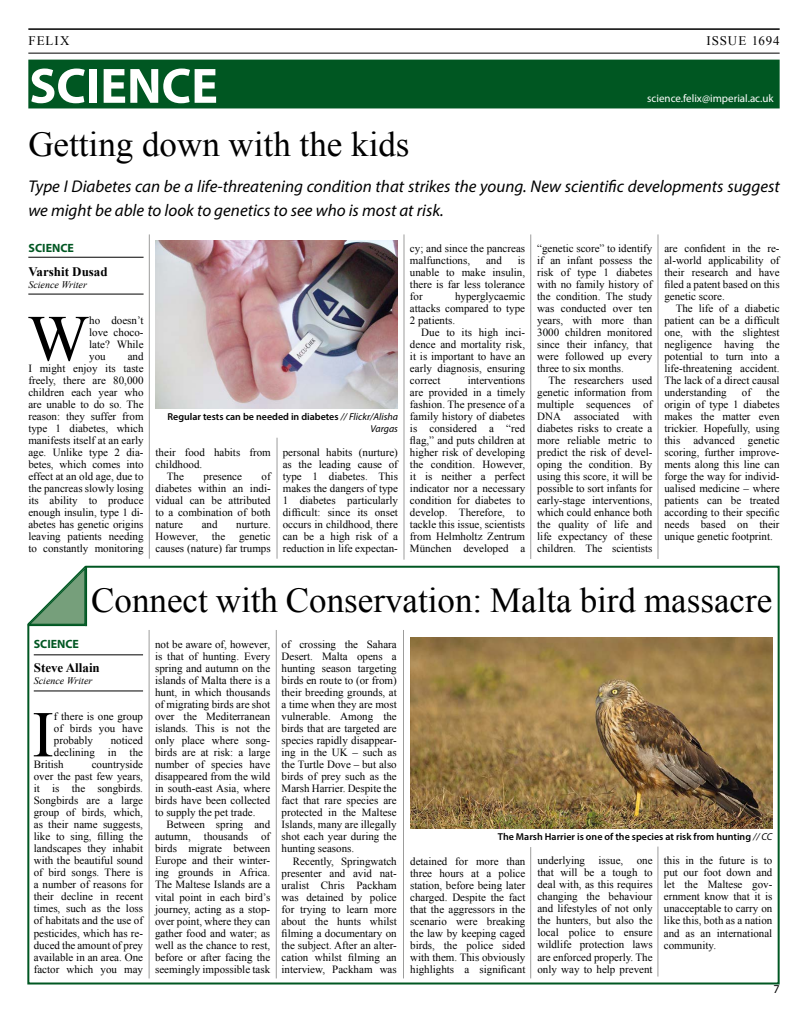
<style>
.page{position:relative;width:808px;height:1021px;background:#fff}
.page>*{position:absolute;margin:0;border:0;box-sizing:border-box;transform-origin:0 0}
.t1{font:65.4px "Times New Roman";color:#000}
.t2{font:700 50px "Myriad Pro";color:#fff}
.t3{font:35px "Times New Roman";color:#000}
.t4{font:italic 17px/24px "Myriad Pro";color:#000}
.t5{font:700 13px "Times New Roman";color:#000}
.t6{font:13px "Times New Roman";letter-spacing:.07em;color:#000}
.t7{font:700 12px "Myriad Pro";color:#005722}
.t8{font:12px "Myriad Pro";color:#000}
.t9{font:11px/12px "Times New Roman";color:#000;text-align:justify}
.t10{font:11px "Myriad Pro";color:#fff}
.t11{font:600 10px/12px "Myriad Pro";color:#000;text-align:right}
.t12{font:italic 10px "Times New Roman";color:#000}
.s1{font-weight:400;font-style:italic}
</style>
<div class="page">
<hr style="left:28px;top:28px;width:752px;height:2px;background:#000">
<hr style="left:28px;top:53px;width:752px;height:1px;background:#000">
<div style="left:28px;top:60px;width:752px;height:48px;background:#005722"></div>
<svg style="left:27px;top:565px;width:753px;height:420px"></svg>
<img style="left:410px;top:637px;width:362px;height:191px">
<svg style="left:27px;top:565px;width:63px;height:62px"></svg>
<hr style="left:149px;top:630px;width:1px;height:348px;background:#9d9d9c">
<hr style="left:276px;top:630px;width:1px;height:348px;background:#9d9d9c">
<hr style="left:403px;top:630px;width:1px;height:348px;background:#9d9d9c">
<hr style="left:530px;top:847px;width:1px;height:131px;background:#9d9d9c">
<hr style="left:658px;top:846px;width:1px;height:130px;background:#9d9d9c">
<hr style="left:277px;top:437px;width:1px;height:121px;background:#9d9d9c">
<hr style="left:404px;top:234px;width:1px;height:325px;background:#9d9d9c">
<hr style="left:530px;top:234px;width:1px;height:325px;background:#9d9d9c">
<hr style="left:149px;top:234px;width:1px;height:324px;background:#9d9d9c">
<hr style="left:28px;top:257px;width:116px;height:1px;background:#000">
<hr style="left:28px;top:293px;width:116px;height:1px;background:#000">
<img style="left:156px;top:240px;width:242px;height:168px">
<hr style="left:658px;top:234px;width:1px;height:325px;background:#9d9d9c">
<p class="t6" style="left:28px;top:32px;width:43px">FELIX</p>
<p class="t6" style="left:706px;top:32px;width:75px">ISSUE 1694</p>
<h2 class="t2" style="left:29px;top:53px;width:190px">SCIENCE</h2>
<p class="t10" style="left:647px;top:92px;width:128px">science.felix@imperial.ac.uk</p>
<h3 class="t3" style="left:28px;top:121px;width:383px">Getting down with the kids</h3>
<h3 class="t4" style="left:28px;top:174px;width:753px">Type I Diabetes can be a life-threatening condition that strikes the young. New scientific developments suggest we might be able to look to genetics to see who is most at risk.</h3>
<p class="t7" style="left:29px;top:240px;width:47px">SCIENCE</p>
<p class="t5" style="left:28px;top:263px;width:81px">Varshit Dusad</p>
<p class="t12" style="left:28px;top:278px;width:60px">Science Writer</p>
<h1 class="t1" style="left:27px;top:294px;width:63px">W</h1>
<p class="t9" style="left:89px;top:314px;width:56px">ho doesn’t love choco&shy;late? While you</p>
<p class="t9" style="left:28px;top:350px;width:117px;text-indent:99px">and I might enjoy its taste freely, there are 80,000 children each year who are unable to do so. The reason: they suffer from type 1 diabetes, which manifests itself at an early age. Unlike type 2 dia&shy;betes, which comes into effect at an old age, due to the pancreas slowly losing its ability to produce enough insulin, type 1 di&shy;abetes has genetic origins leaving patients needing to constantly monitoring</p>
<p class="t11" style="left:168px;top:410px;width:232px">Regular tests can be needed in diabetes <span class="s1">// Flickr/Alisha<br>Vargas</span></p>
<p class="t9" style="left:156px;top:446px;width:117px">their food habits from</p>
<p class="t9" style="left:156px;top:458px;width:48px">childhood.</p>
<p class="t9" style="left:167px;top:470px;width:19px">The</p>
<p class="t9" style="left:204px;top:470px;width:40px">presence</p>
<p class="t9" style="left:156px;top:470px;width:117px;text-indent:106px">of diabetes within an indi&shy;vidual can be attributed to a combination of both nature</p>
<p class="t9" style="left:202px;top:518px;width:17px">and</p>
<p class="t9" style="left:156px;top:518px;width:117px;text-indent:81px">nurture.<br>However, the genetic causes (nature) far trumps</p>
<p class="t9" style="left:283px;top:446px;width:117px">personal habits (nurture) as the leading cause of type 1 diabetes. This makes the dangers of type 1 diabetes particularly difficult: since its onset occurs in childhood, there can be a high risk of a reduction in life expectan-</p>
<p class="t9" style="left:410px;top:242px;width:117px">cy; and since the pancreas malfunctions,</p>
<p class="t9" style="left:410px;top:254px;width:117px;text-indent:108px">is unable to make insulin, there is far less tolerance for</p>
<p class="t9" style="left:486px;top:254px;width:17px">and</p>
<p class="t9" style="left:410px;top:290px;width:117px;text-indent:45px">hyperglycaemic attacks compared to type 2 patients.</p>
<p class="t9" style="left:410px;top:326px;width:117px;text-indent:11px">Due to its high inci&shy;dence and mortality risk, it is important to have an early diagnosis, ensuring correct</p>
<p class="t9" style="left:410px;top:374px;width:117px;text-indent:58px">interventions are provided in a timely fashion. The presence of a family history of diabetes is considered a “red flag,” and puts children at higher risk of developing the condition. However, it is neither a perfect indicator nor a necessary condition for diabetes to develop. Therefore, to tackle this issue, scientists from Helmholtz Zentrum München developed a</p>
<p class="t9" style="left:537px;top:242px;width:117px">“genetic score” to identify if an infant possess the risk of type 1 diabetes with no family history of the condition. The study was conducted over ten years, with more than 3000 children monitored since their infancy, that were followed up every three to six months.</p>
<p class="t9" style="left:537px;top:374px;width:117px;text-indent:11px">The researchers used genetic information from multiple sequences of DNA associated with diabetes risks to create a more reliable metric to predict the risk of devel&shy;oping the condition. By using this score, it will be possible to sort infants for early-stage interventions, which could enhance both the quality of life and life expectancy of these children. The scientists</p>
<p class="t9" style="left:664px;top:242px;width:117px">are confident in the re&shy;al-world applicability of their research and have filed a patent based on this genetic score.</p>
<p class="t9" style="left:664px;top:302px;width:117px;text-indent:11px">The life of a diabetic patient can be a difficult one, with the slightest negligence having the potential to turn into a life-threatening accident.<br>The lack of a direct causal understanding</p>
<p class="t9" style="left:664px;top:386px;width:117px;text-indent:102px">the origin of type 1 diabetes makes the matter even trickier. Hopefully, using this advanced genetic scoring, further improve&shy;ments along this line can forge the way for individ&shy;ualised medicine – where patients can be treated according to their specific needs based on their unique genetic footprint.</p>
<p class="t9" style="left:742px;top:386px;width:11px">of</p>
<h3 class="t3" style="left:91px;top:577px;width:683px">Connect with Conservation: Malta bird massacre</h3>
<p class="t7" style="left:34px;top:636px;width:47px">SCIENCE</p>
<p class="t5" style="left:34px;top:659px;width:68px">Steve Allain</p>
<p class="t12" style="left:34px;top:674px;width:60px">Science Writer</p>
<h1 class="t1" style="left:32px;top:690px;width:23px">I</h1>
<p class="t9" style="left:54px;top:710px;width:91px">f there is one group of birds you have probably</p>
<p class="t9" style="left:111px;top:734px;width:34px">noticed</p>
<p class="t9" style="left:54px;top:746px;width:91px">declining in the</p>
<p class="t9" style="left:34px;top:758px;width:31px">British</p>
<p class="t9" style="left:34px;top:758px;width:111px;text-indent:58px">countryside over the past few years, it is the songbirds.<br>Songbirds are a large group of birds, which, as their name suggests, like to sing, filling the landscapes they inhabit with the beautiful sound of bird songs. There is a number of reasons for their decline in recent times, such as the loss of habitats and the use of pesticides, which has re&shy;duced the amount of prey available in an area. One factor which you may</p>
<p class="t9" style="left:155px;top:638px;width:117px">not be aware of, however, is that of hunting. Every spring and autumn on the islands of Malta there is a hunt, in which thousands of migrating birds are shot over the Mediterranean islands. This is not the only place where song&shy;birds are at risk: a large number of species have disappeared from the wild in south-east Asia, where birds have been collected to supply the pet trade.</p>
<p class="t9" style="left:155px;top:818px;width:117px;text-indent:11px">Between spring and autumn, thousands of birds migrate between Europe and their winter&shy;ing grounds in Africa.<br>The Maltese Islands are a vital point in each bird’s journey, acting as a stop&shy;over point, where they can gather food and water; as well as the chance to rest, before or after facing the seemingly impossible task</p>
<p class="t9" style="left:282px;top:638px;width:117px">of crossing the Sahara Desert. Malta opens a hunting season targeting birds en route to (or from) their breeding grounds, at a time when they are most vulnerable. Among the birds that are targeted are species rapidly disappear&shy;ing in the UK – such as the Turtle Dove – but also birds of prey such as the Marsh Harrier. Despite the fact that rare species are protected in the Maltese Islands, many are illegally shot each year during the hunting seasons.</p>
<p class="t9" style="left:282px;top:854px;width:117px;text-indent:11px">Recently, Springwatch presenter and avid nat&shy;uralist Chris Packham was detained by police for trying to learn more about the hunts whilst filming a documentary on the subject. After an alter&shy;cation whilst filming an interview, Packham was</p>
<p class="t9" style="left:410px;top:854px;width:117px">detained for more than three hours at a police station, before being later charged. Despite the fact that the aggressors in the scenario were breaking the law by keeping caged birds, the police sided with them. This obviously highlights a significant</p>
<p class="t9" style="left:537px;top:854px;width:117px">underlying issue, one that will be a tough to deal with, as this requires changing the behaviour and lifestyles of not only the hunters, but also the local police to ensure wildlife protection laws are enforced properly. The only way to help prevent</p>
<p class="t9" style="left:664px;top:854px;width:110px">this in the future is to put our foot down and let the Maltese gov&shy;ernment know that it is unacceptable to carry on like this, both as a nation and as an international community.</p>
<p class="t11" style="left:498px;top:830px;width:276px">The Marsh Harrier is one of the species at risk from hunting <span class="s1">// CC</span></p>
<p class="t8" style="left:773px;top:981px;width:8px">7</p>
</div>
